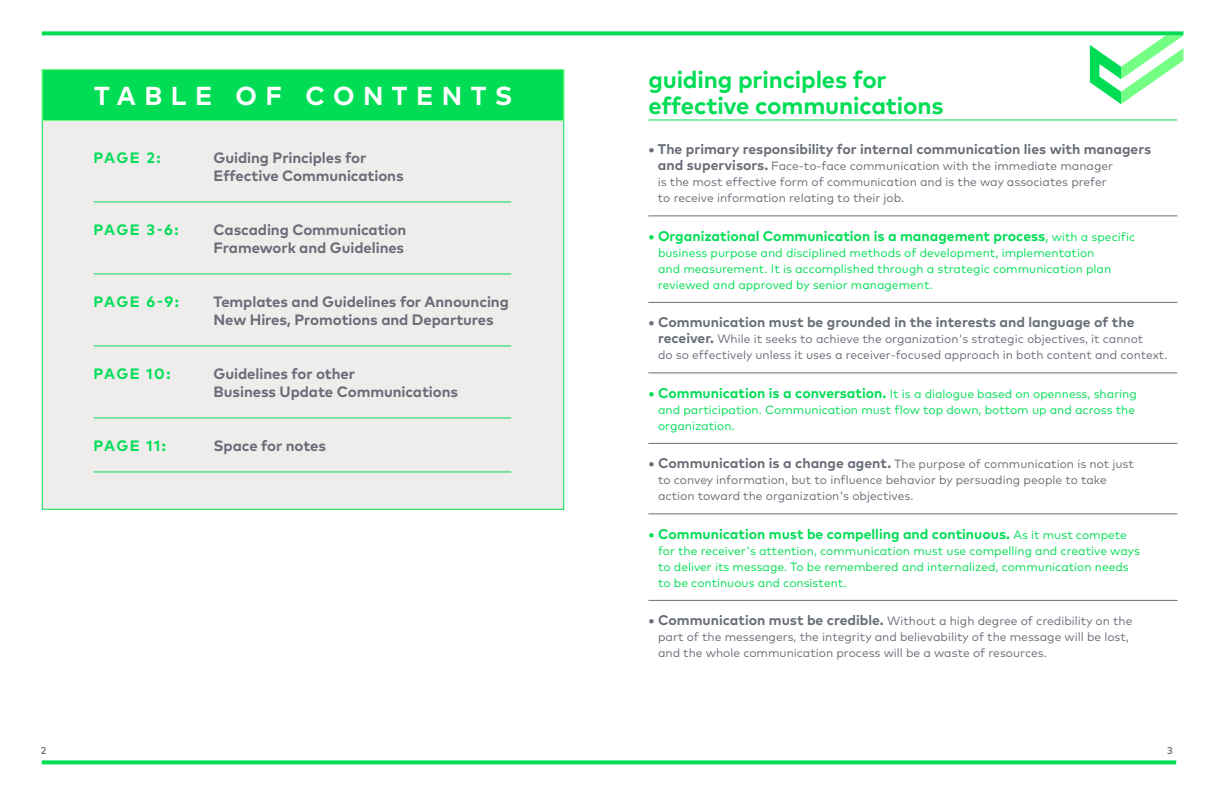
<style>
.page{position:relative;width:1224px;height:792px;background:#fff}
.page>*{position:absolute;margin:0;border:0;box-sizing:border-box;transform-origin:0 0}
.t1{font:700 26px "Mark OT";letter-spacing:.325em;color:#fff}
.t2{font:700 24px/26px "Mark OT";letter-spacing:-.005em;color:#00dd54}
.t3{font:700 15px/18px "Mark OT";letter-spacing:-.005em;color:#686d77}
.t4{font:700 15px "Mark OT";letter-spacing:.075em;color:#00dd54}
.t5{font:700 14px "Mark OT";color:#686d77}
.t6{font:700 14px "Mark OT";color:#00dd54}
.t7{font:12px/16px "Mark OT";color:#686d77}
.t8{font:12px/16px "Mark OT";color:#00dd54}
.t9{font:500 10px "Mark OT";color:#696e78}
.s1{font-weight:700;font-size:14px}
.s2{font-weight:400}
.s3{font-weight:400;font-size:12px}
</style>
<div class="page">
<hr style="left:648px;top:216px;width:529px;height:1px;background:#686d78">
<hr style="left:648px;top:302px;width:529px;height:1px;background:#686d78">
<hr style="left:648px;top:373px;width:529px;height:1px;background:#686d78">
<hr style="left:648px;top:443px;width:529px;height:1px;background:#686d78">
<hr style="left:648px;top:514px;width:529px;height:1px;background:#686d78">
<hr style="left:648px;top:600px;width:529px;height:1px;background:#686d78">
<svg style="left:1090px;top:35px;width:93px;height:69px"></svg>
<hr style="left:648px;top:119px;width:529px;height:1px;background:#00dd54">
<svg style="left:42px;top:31px;width:1141px;height:4px;background:#19e064"></svg>
<div style="left:42px;top:69px;width:522px;height:441px;background:#efecec;border:1px solid #00dd54"></div>
<hr style="left:94px;top:201px;width:417px;height:1px;background:#00dd54">
<hr style="left:94px;top:273px;width:417px;height:1px;background:#00dd54">
<hr style="left:94px;top:345px;width:417px;height:1px;background:#00dd54">
<hr style="left:94px;top:417px;width:417px;height:1px;background:#00dd54">
<hr style="left:94px;top:471px;width:417px;height:1px;background:#00dd54">
<div style="left:42px;top:69px;width:522px;height:52px;background:#00dd54;border:1px solid #73ff83"></div>
<svg style="left:42px;top:760px;width:1134px;height:4px;background:#19e064"></svg>
<p class="t1" style="left:94px;top:79px;width:420px">TABLE OF CONTENTS</p>
<p class="t4" style="left:94px;top:148px;width:69px">PAGE 2:</p>
<p class="t3" style="left:214px;top:149px;width:192px">Guiding Principles for<br>Effective Communications</p>
<p class="t4" style="left:94px;top:220px;width:87px">PAGE 3-6:</p>
<p class="t3" style="left:214px;top:221px;width:194px">Cascading Communication<br>Framework and Guidelines</p>
<p class="t4" style="left:94px;top:292px;width:87px">PAGE 6-9:</p>
<p class="t3" style="left:214px;top:293px;width:297px">Templates and Guidelines for Announcing<br>New Hires, Promotions and Departures</p>
<p class="t4" style="left:94px;top:364px;width:78px">PAGE 10:</p>
<p class="t3" style="left:214px;top:365px;width:246px">Guidelines for other<br>Business Update Communications</p>
<p class="t4" style="left:94px;top:436px;width:74px">PAGE 11:</p>
<p class="t3" style="left:214px;top:437px;width:114px">Space for notes</p>
<p class="t2" style="left:648px;top:66px;width:297px">guiding principles for effective communications</p>
<p class="t5" style="left:648px;top:140px;width:504px">• The primary responsibility for internal communication lies with managers</p>
<p class="t7" style="left:658px;top:158px;width:457px"><span class="s1">and supervisors.</span> Face-to-face communication with the immediate manager is the most effective form of communication and is the way associates prefer to receive information relating to their job.</p>
<p class="t6" style="left:648px;top:227px;width:488px">• Organizational Communication is a management process<span class="s2">,</span> <span class="s3">with a specific</span></p>
<p class="t8" style="left:658px;top:244px;width:455px">business purpose and disciplined methods of development, implementation and measurement. It is accomplished through a strategic communication plan reviewed and approved by senior management.</p>
<p class="t5" style="left:648px;top:313px;width:488px">• Communication must be grounded in the interests and language of the</p>
<p class="t7" style="left:658px;top:331px;width:511px"><span class="s1">receiver.</span> While it seeks to achieve the organization's strategic objectives, it cannot<br>do so effectively unless it uses a receiver-focused approach in both content and context.</p>
<p class="t8" style="left:658px;top:385px;width:480px;text-indent:-10px"><span class="s1">• Communication is a conversation.</span> It is a dialogue based on openness, sharing and participation. Communication must flow top down, bottom up and across the organization.</p>
<p class="t7" style="left:658px;top:456px;width:477px;text-indent:-10px"><span class="s1">• Communication is a change agent.</span> The purpose of communication is not just to convey information, but to influence behavior by persuading people to take action toward the organization's objectives.</p>
<p class="t6" style="left:648px;top:525px;width:480px">• Communication must be compelling and continuous. <span class="s3">As it must compete</span></p>
<p class="t8" style="left:658px;top:542px;width:484px">for the receiver's attention, communication must use compelling and creative ways to deliver its message. To be remembered and internalized, communication needs to be continuous and consistent.</p>
<p class="t7" style="left:658px;top:613px;width:476px;text-indent:-10px"><span class="s1">• Communication must be credible.</span> Without a high degree of credibility on the part of the messengers, the integrity and believability of the message will be lost, and the whole communication process will be a waste of resources.</p>
<p class="t9" style="left:41px;top:744px;width:7px">2</p>
<p class="t9" style="left:1167px;top:744px;width:7px">3</p>
</div>
